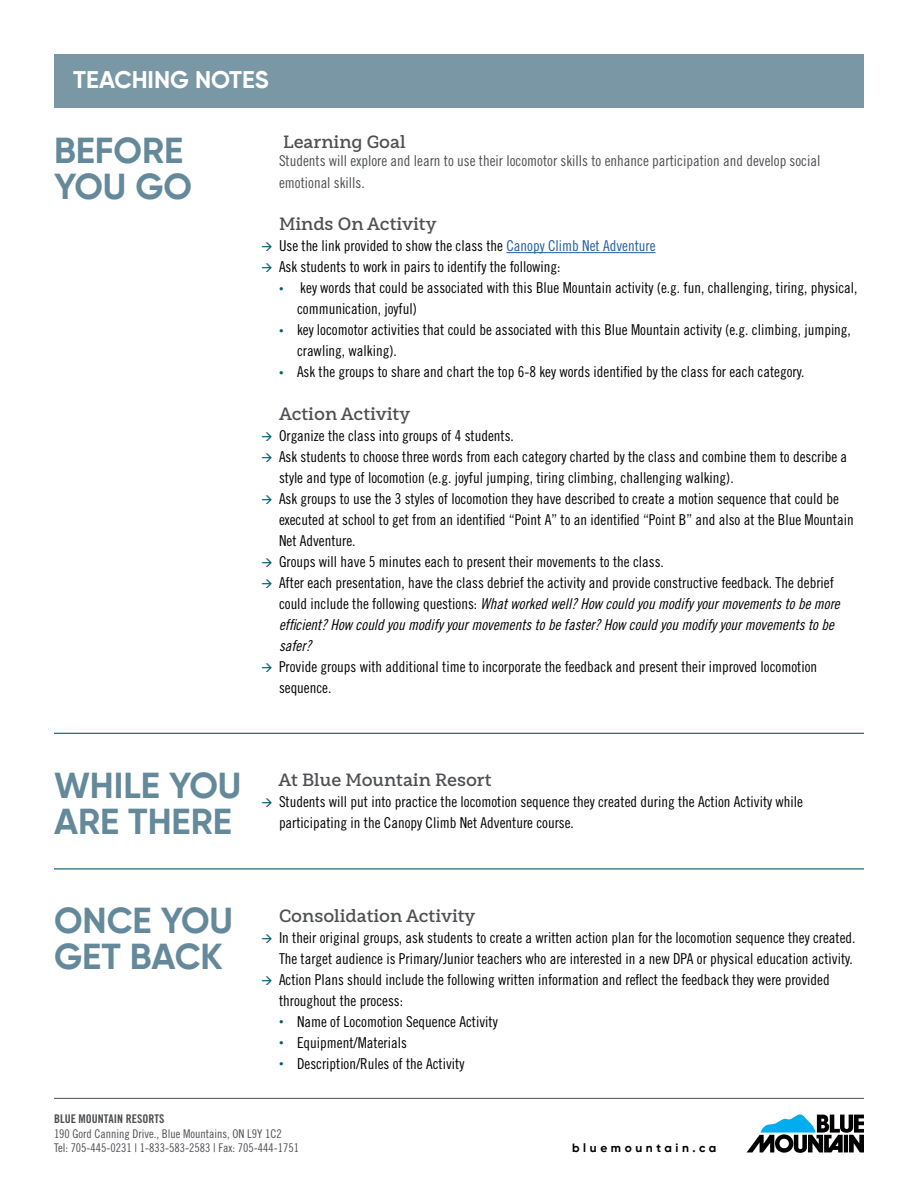
<style>
.page{position:relative;width:918px;height:1188px;background:#fff}
.page>*{position:absolute;margin:0;border:0;box-sizing:border-box;transform-origin:0 0}
.t1{font:700 36px/36px "Gilroy";color:#64899a}
.t2{font:700 24px "Gilroy";color:#fff}
.t3{font:600 18px "Weekly";color:#4e4f53}
.t4{font:15px/21px "Trade Gothic LT Std Cn 18";color:#000}
.t5{font:15px/21px "Trade Gothic LT Std Cn 18 Obl";color:#000}
.t6{font:15px/21.6px "Trade Gothic LT Std Cn 18";color:#4e4f53}
.t7{font:12px/14.4px "Trade Gothic LT Std Cn 18";color:#4e4f53}
.t8{font:12px "Trade Gothic LT Std Bd Cn 20";color:#4e4f53}
.t9{font:700 12px "Gilroy";letter-spacing:.3em;color:#000}
.s1{color:#215e9e}
.s2{font-size:9px;color:#005d6f}
.s3{font-family:"Trade Gothic LT Std Cn 18"}
</style>
<div class="page">
<div style="left:54px;top:54px;width:810px;height:54px;background:#7a97a6"></div>
<svg style="left:747px;top:1114px;width:117px;height:39px"></svg>
<hr style="left:54px;top:1098px;width:810px;height:1px;background:#4e4f53">
<hr style="left:506px;top:252px;width:150px;height:1px;background:#215e9e">
<hr style="left:54px;top:733px;width:810px;height:1px;background:#005d6f">
<hr style="left:54px;top:868px;width:810px;height:1px;background:#005d6f">
<h2 class="t2" style="left:73px;top:64px;width:197px">TEACHING NOTES</h2>
<h1 class="t1" style="left:54px;top:132px;width:140px">BEFORE<br>YOU GO</h1>
<p class="t3" style="left:283px;top:131px;width:124px">Learning Goal</p>
<p class="t6" style="left:279px;top:150px;width:543px">Students will explore and learn to use their locomotor skills to enhance participation and develop social emotional skills.</p>
<p class="t3" style="left:279px;top:214px;width:159px">Minds On Activity</p>
<p class="t4" style="left:279px;top:235px;width:378px">Use the link provided to show the class the <span class="s1">Canopy Climb Net Adventure<br></span>Ask students to work in pairs to identify the following:</p>
<p class="t4" style="left:297px;top:277px;width:562px;text-indent:-18px"><span class="s2">•</span> key words that could be associated with this Blue Mountain activity (e.g. fun, challenging, tiring, physical, communication, joyful)</p>
<p class="t4" style="left:297px;top:319px;width:555px;text-indent:-18px"><span class="s2">•</span> key locomotor activities that could be associated with this Blue Mountain activity (e.g. climbing, jumping, crawling, walking).</p>
<p class="t4" style="left:279px;top:361px;width:527px"><span class="s2">•</span> Ask the groups to share and chart the top 6-8 key words identified by the class for each category.</p>
<p class="t3" style="left:279px;top:403px;width:133px">Action Activity</p>
<p class="t4" style="left:279px;top:425px;width:576px">Organize the class into groups of 4 students.<br>Ask students to choose three words from each category charted by the class and combine them to describe a style and type of locomotion (e.g. joyful jumping, tiring climbing, challenging walking).<br>Ask groups to use the 3 styles of locomotion they have described to create a motion sequence that could be executed at school to get from an identified “Point A” to an identified “Point B” and also at the Blue Mountain Net Adventure.<br>Groups will have 5 minutes each to present their movements to the class.<br>After each presentation, have the class debrief the activity and provide constructive feedback. The debrief</p>
<p class="t5" style="left:279px;top:593px;width:562px"><span class="s3">could include the following questions:</span> What worked well? How could you modify your movements to be more efficient? How could you modify your movements to be faster? How could you modify your movements to be safer?</p>
<p class="t4" style="left:279px;top:656px;width:540px">Provide groups with additional time to incorporate the feedback and present their improved locomotion sequence.</p>
<h1 class="t1" style="left:54px;top:767px;width:189px">WHILE YOU<br>ARE THERE</h1>
<h1 class="t1" style="left:54px;top:902px;width:181px">ONCE YOU<br>GET BACK</h1>
<p class="t3" style="left:278px;top:770px;width:215px">At Blue Mountain Resort</p>
<p class="t4" style="left:279px;top:791px;width:526px">Students will put into practice the locomotion sequence they created during the Action Activity while participating in the Canopy Climb Net Adventure course.</p>
<p class="t3" style="left:279px;top:905px;width:198px">Consolidation Activity</p>
<p class="t4" style="left:279px;top:927px;width:578px">In their original groups, ask students to create a written action plan for the locomotion sequence they created.<br>The target audience is Primary/Junior teachers who are interested in a new DPA or physical education activity.<br>Action Plans should include the following written information and reflect the feedback they were provided throughout the process:</p>
<p class="t4" style="left:279px;top:1011px;width:220px"><span class="s2">•</span> Name of Locomotion Sequence Activity</p>
<p class="t4" style="left:279px;top:1032px;width:129px"><span class="s2">•</span> Equipment/Materials</p>
<p class="t4" style="left:279px;top:1053px;width:187px"><span class="s2">•</span> Description/Rules of the Activity</p>
<p class="t8" style="left:54px;top:1112px;width:112px">BLUE MOUNTAIN RESORTS</p>
<p class="t7" style="left:54px;top:1126px;width:247px">190 Gord Canning Drive., Blue Mountains, ON L9Y 1C2<br>Tel: 705-445-0231 | 1-833-583-2583 | Fax: 705-444-1751</p>
<p class="t9" style="left:572px;top:1141px;width:146px">bluemountain.ca</p>
</div>
